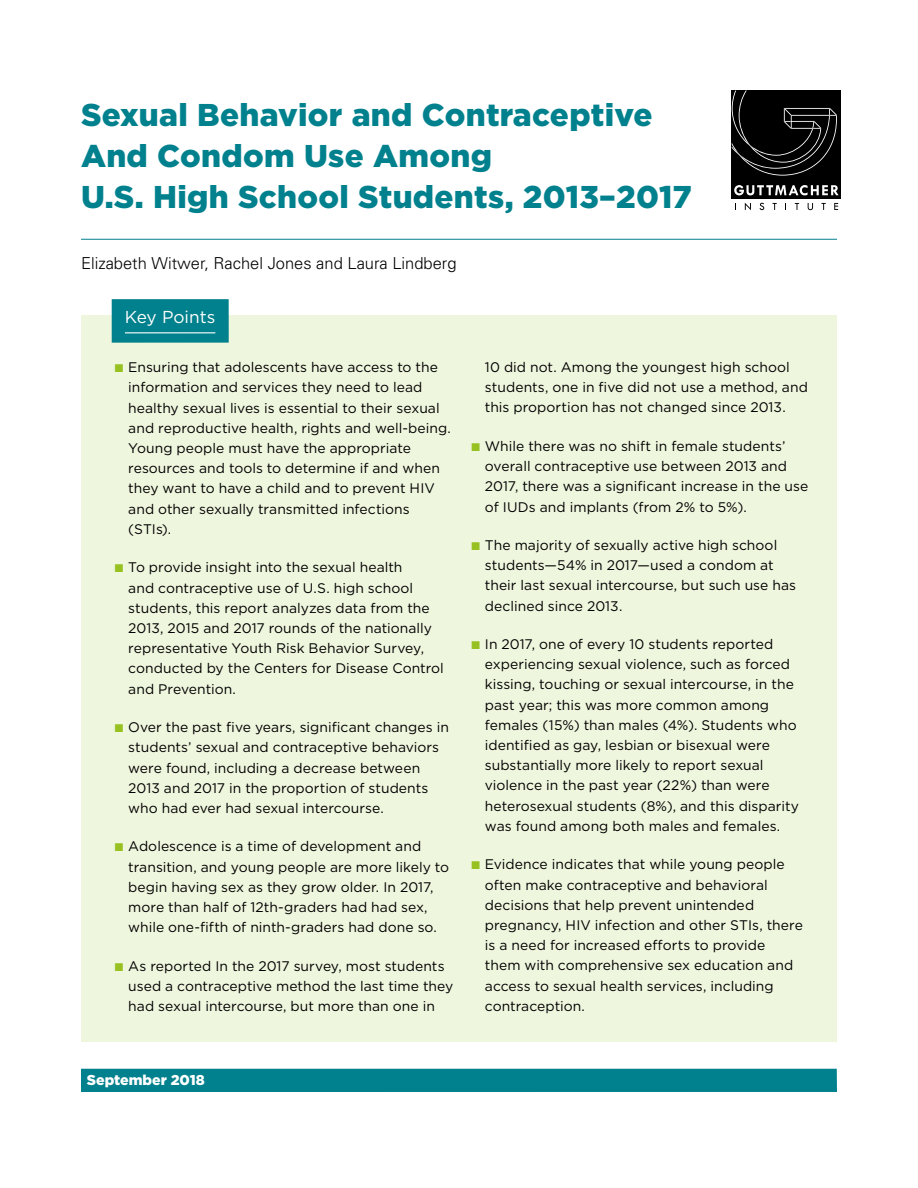
<style>
.page{position:relative;width:918px;height:1188px;background:#fff}
.page>*{position:absolute;margin:0;border:0;box-sizing:border-box;transform-origin:0 0}
.t1{font:900 31.5px/41px "Gotham";letter-spacing:.01em;color:#00818d}
.t2{font:17.25px "Gotham";color:#fff}
.t3{font:300 16.5px "Univers";color:#000}
.t4{font:900 14.25px "Gotham";color:#fff}
.t5{font:13.8px/20.2px "Gotham";letter-spacing:.005em;color:#000}
.s1{color:#96c121}
</style>
<div class="page">
<div style="left:732px;top:91px;width:109px;height:108px;background:#000"></div>
<svg style="left:732px;top:91px;width:105px;height:85px"></svg>
<svg style="left:734px;top:185px;width:105px;height:10px"></svg>
<svg style="left:745px;top:203px;width:6px;height:7px"></svg>
<svg style="left:760px;top:203px;width:4px;height:7px"></svg>
<svg style="left:773px;top:203px;width:4px;height:7px"></svg>
<svg style="left:795px;top:203px;width:4px;height:7px"></svg>
<svg style="left:808px;top:203px;width:5px;height:7px"></svg>
<svg style="left:822px;top:203px;width:4px;height:7px"></svg>
<svg style="left:834px;top:203px;width:4px;height:7px"></svg>
<div style="left:81px;top:316px;width:756px;height:726px;background:#eff6de"></div>
<div style="left:112px;top:299px;width:117px;height:44px;background:#00818d"></div>
<hr style="left:125px;top:332px;width:90px;height:1px;background:#fff">
<hr style="left:81px;top:239px;width:756px;height:1px;background:#00818d">
<div style="left:81px;top:1069px;width:756px;height:23px;background:#00818d"></div>
<h1 class="t1" style="left:81px;top:94px;width:612px">Sexual Behavior and Contraceptive<br>And Condom Use Among<br>U.S. High School Students, 2013–2017</h1>
<p class="t3" style="left:81px;top:254px;width:377px">Elizabeth Witwer, Rachel Jones and Laura Lindberg</p>
<p class="t2" style="left:125px;top:306px;width:92px">Key Points</p>
<p class="t5" style="left:128px;top:357px;width:324px;text-indent:-14px"><span class="s1">■</span> Ensuring that adolescents have access to the information and services they need to lead healthy sexual lives is essential to their sexual and reproductive health, rights and well-being.<br>Young people must have the appropriate resources and tools to determine if and when they want to have a child and to prevent HIV and other sexually transmitted infections (STIs).</p>
<p class="t5" style="left:128px;top:557px;width:317px;text-indent:-14px"><span class="s1">■</span> To provide insight into the sexual health<br>and contraceptive use of U.S. high school students, this report analyzes data from the 2013, 2015 and 2017 rounds of the nationally representative Youth Risk Behavior Survey, conducted by the Centers for Disease Control and Prevention.</p>
<p class="t5" style="left:128px;top:717px;width:322px;text-indent:-14px"><span class="s1">■</span> Over the past five years, significant changes in students’ sexual and contraceptive behaviors were found, including a decrease between 2013 and 2017 in the proportion of students who had ever had sexual intercourse.</p>
<p class="t5" style="left:128px;top:836px;width:322px;text-indent:-14px"><span class="s1">■</span> Adolescence is a time of development and transition, and young people are more likely to begin having sex as they grow older. In 2017, more than half of 12th-graders had had sex, while one-fifth of ninth-graders had done so.</p>
<p class="t5" style="left:128px;top:955px;width:327px;text-indent:-14px"><span class="s1">■</span> As reported In the 2017 survey, most students used a contraceptive method the last time they had sexual intercourse, but more than one in</p>
<p class="t5" style="left:485px;top:357px;width:325px">10 did not. Among the youngest high school students, one in five did not use a method, and this proportion has not changed since 2013.</p>
<p class="t5" style="left:485px;top:435px;width:325px;text-indent:-14px"><span class="s1">■</span> While there was no shift in female students’ overall contraceptive use between 2013 and 2017, there was a significant increase in the use of IUDs and implants (from 2% to 5%).</p>
<p class="t5" style="left:485px;top:534px;width:313px;text-indent:-14px"><span class="s1">■</span> The majority of sexually active high school students—54% in 2017—used a condom at their last sexual intercourse, but such use has declined since 2013.</p>
<p class="t5" style="left:485px;top:633px;width:316px;text-indent:-14px"><span class="s1">■</span> In 2017, one of every 10 students reported experiencing sexual violence, such as forced kissing, touching or sexual intercourse, in the past year; this was more common among females (15%) than males (4%). Students who identified as gay, lesbian or bisexual were substantially more likely to report sexual violence in the past year (22%) than were heterosexual students (8%), and this disparity was found among both males and females.</p>
<p class="t5" style="left:485px;top:854px;width:320px;text-indent:-14px"><span class="s1">■</span> Evidence indicates that while young people often make contraceptive and behavioral decisions that help prevent unintended pregnancy, HIV infection and other STIs, there is a need for increased efforts to provide them with comprehensive sex education and access to sexual health services, including contraception.</p>
<p class="t4" style="left:87px;top:1070px;width:120px">September 2018</p>
</div>
